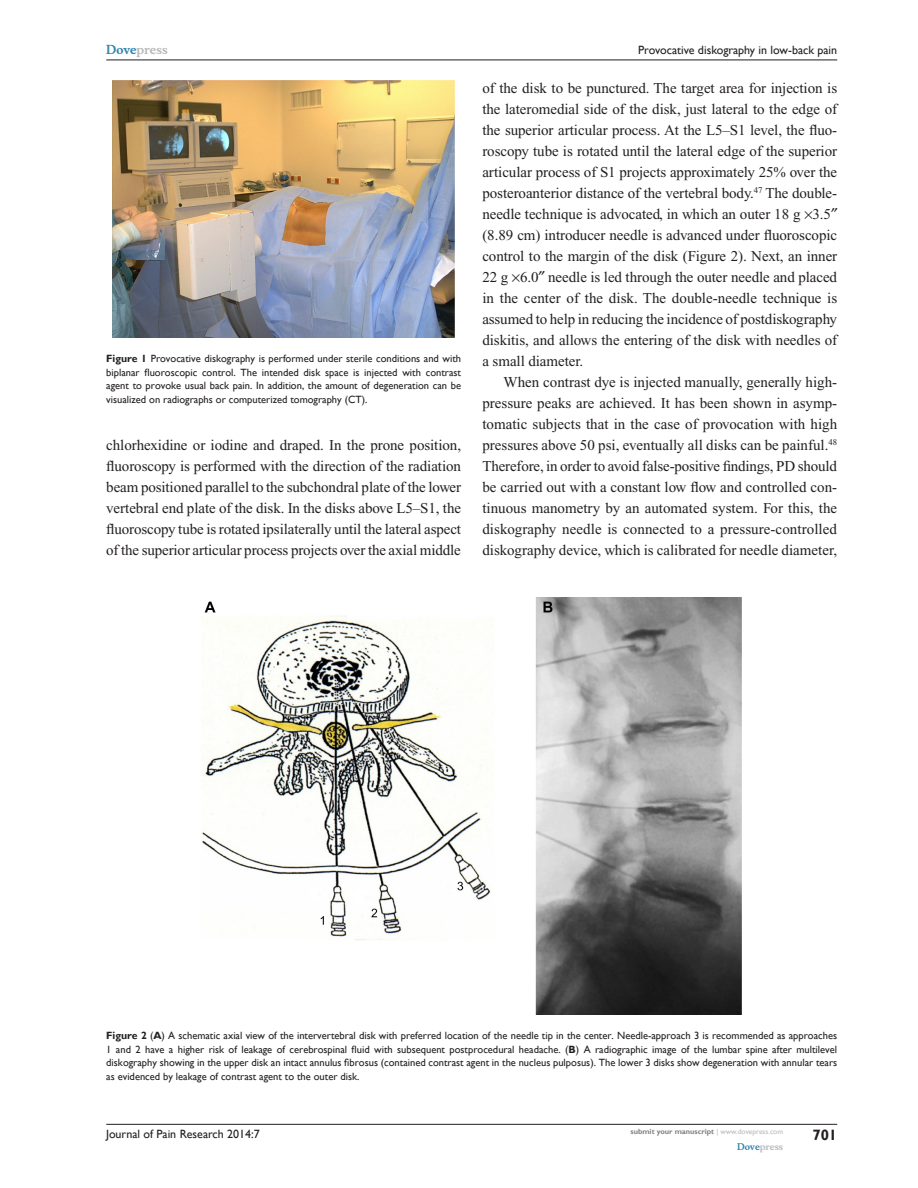
<style>
.page{position:relative;width:918px;height:1188px;background:#fff}
.page>*{position:absolute;margin:0;border:0;box-sizing:border-box;transform-origin:0 0}
.Tx{font:15px/21px "Times New Roman";letter-spacing:-.005em;color:#231f20;text-align:justify}
.RunFolio-R{font:700 15px "Gill Sans";color:#231f20}
.RunH-R{font:12px "Gill Sans";color:#231f20}
.RunF-R{font:12px "Gill Sans";color:#231f20}
.RunH-Brand-R{font:700 12px "Musee";color:#b8b9bc}
.FC{font:10.5px/13.5px "Gill Sans";color:#231f20;text-align:justify}
.RunF-Brand-R{font:700 9px "Musee";color:#b8b9bc}
.RunF-SubmityourMS-R{font:700 7.5px "Gill Sans";color:#808285}
.s1{color:#3485ae}
.s2{font-weight:700}
.s3{font-weight:400;color:#b8b9bc}
</style>
<div class="page">
<img style="left:113px;top:81px;width:342px;height:256px">
<img style="left:202px;top:597px;width:540px;height:417px">
<hr style="left:106px;top:1124px;width:731px;height:1px;background:#231f20">
<hr style="left:106px;top:60px;width:731px;height:1px;background:#231f20">
<p class="RunH-Brand-R" style="left:106px;top:43px;width:63px"><span class="s1">Dove</span>press</p>
<p class="FC" style="left:106px;top:352px;width:356px"><span class="s2">Figure 1</span> Provocative diskography is performed under sterile conditions and with biplanar fluoroscopic control. The intended disk space is injected with contrast agent to provoke usual back pain. In addition, the amount of degeneration can be visualized on radiographs or computerized tomography (CT).</p>
<p class="Tx" style="left:106px;top:434px;width:356px">chlorhexidine or iodine and draped. In the prone position, fluoroscopy is performed with the direction of the radiation beam positioned parallel to the subchondral plate of the lower vertebral end plate of the disk. In the disks above L5–S1, the fluoroscopy tube is rotated ipsilaterally until the lateral aspect of the superior articular process projects over the axial middle</p>
<p class="RunH-R" style="left:638px;top:43px;width:201px">Provocative diskography in low-back pain</p>
<p class="Tx" style="left:482px;top:77px;width:356px;text-align:left">of the disk to be punctured. The target area for injection is the lateromedial side of the disk, just lateral to the edge of the superior articular process. At the L5–S1 level, the fluo&shy;roscopy tube is rotated until the lateral edge of the superior articular process of S1 projects approximately 25% over the posteroanterior distance of the vertebral body.<sup>47</sup> The double&shy;needle technique is advocated, in which an outer 18 g 3.5 (8.89 cm) introducer needle is advanced under fluoroscopic control to the margin of the disk (Figure 2). Next, an inner 22 g 6.0 needle is led through the outer needle and placed in the center of the disk. The double-needle technique is assumed to help in reducing the incidence of postdiskography diskitis, and allows the entering of the disk with needles of a small diameter.</p>
<p class="Tx" style="left:482px;top:371px;width:356px;text-indent:21px">When contrast dye is injected manually, generally high&shy;pressure peaks are achieved. It has been shown in asymp&shy;tomatic subjects that in the case of provocation with high pressures above 50 psi, eventually all disks can be painful.<sup>48<br></sup>Therefore, in order to avoid false-positive findings, PD should be carried out with a constant low flow and controlled con&shy;tinuous manometry by an automated system. For this, the diskography needle is connected to a pressure-controlled diskography device, which is calibrated for needle diameter,</p>
<p class="FC" style="left:106px;top:1029px;width:732px"><span class="s2">Figure 2</span> (<span class="s2">A</span>) A schematic axial view of the intervertebral disk with preferred location of the needle tip in the center. Needle-approach 3 is recommended as approaches 1 and 2 have a higher risk of leakage of cerebrospinal fluid with subsequent postprocedural headache. (<span class="s2">B</span>) A radiographic image of the lumbar spine after multilevel diskography showing in the upper disk an intact annulus fibrosus (contained contrast agent in the nucleus pulposus). The lower 3 disks show degeneration with annular tears as evidenced by leakage of contrast agent to the outer disk.</p>
<p class="RunF-R" style="left:106px;top:1127px;width:155px">Journal of Pain Research 2014:7</p>
<p class="RunF-SubmityourMS-R" style="left:631px;top:1127px;width:154px">submit your manuscript <span class="s3">| www.dovepress.com</span></p>
<p class="RunF-Brand-R" style="left:737px;top:1141px;width:48px"><span class="s1">Dove</span>press</p>
<p class="RunFolio-R" style="left:812px;top:1126px;width:26px">701</p>
</div>
